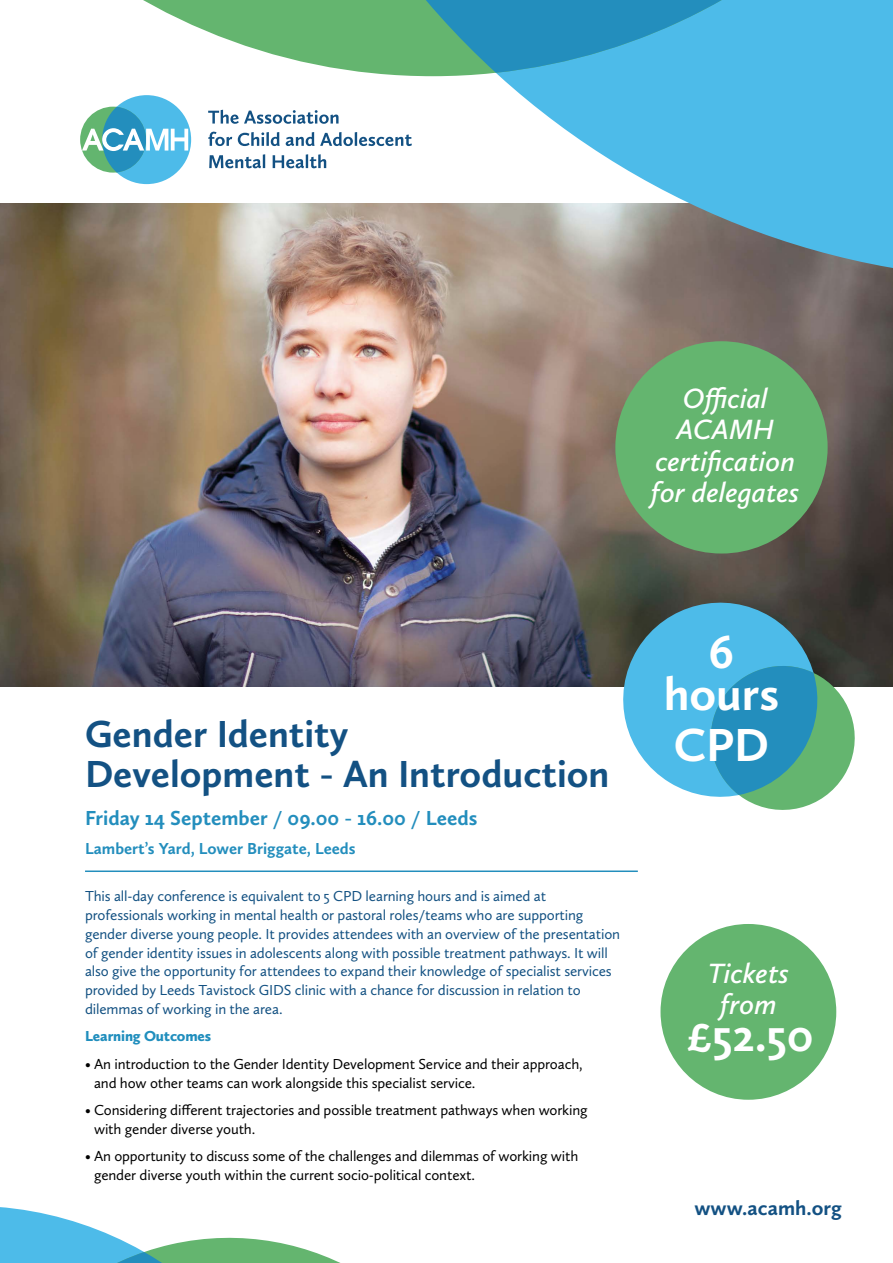
<style>
.page{position:relative;width:893px;height:1263px;background:#fff}
.page>*{position:absolute;margin:0;border:0;box-sizing:border-box;transform-origin:0 0}
.t1{font:700 48px/51px "Calluna Sans";color:#fff}
.t2{font:700 39px/40.5px "Calluna Sans";color:#135183}
.t3{font:italic 600 28.8px/31.5px "Calluna Sans";color:#fff;text-align:center}
.t4{font:700 21px "Calluna Sans";color:#238ebd}
.t5{font:700 21px "Calluna Sans";color:#135183}
.t6{font:700 16.5px "Calluna Sans";color:#238ebd}
.t7{font:15px/18.8px "Calluna Sans";letter-spacing:-.01em;color:#135182}
.t8{font:15px/18.8px "Calluna Sans";letter-spacing:-.01em;color:#000}
.t9{font:900 15px "Calluna Sans";letter-spacing:-.01em;color:#208ebd}
</style>
<div class="page">
<svg style="left:208px;top:110px;width:29px;height:14px"></svg>
<svg style="left:208px;top:132px;width:24px;height:14px"></svg>
<svg style="left:209px;top:155px;width:28px;height:13px"></svg>
<div style="left:102px;top:95px;width:89px;height:89px;background:#4dbbe9;border-radius:50%"></div>
<svg style="left:82px;top:107px;width:106px;height:65px"></svg>
<img style="left:0;top:203px;width:893px;height:483px">
<hr style="left:85px;top:870px;width:553px;height:2px;background:#238ebd">
<svg style="left:609px;top:589px;width:222px;height:206px;background:#5f9cb2"></svg>
<svg style="left:701px;top:656px;width:164px;height:154px;background:#58a8b1"></svg>
<div style="left:660px;top:924px;width:176px;height:176px;background:#64b56f;border-radius:50%"></div>
<div style="left:615px;top:341px;width:213px;height:212px;background:#64b56f;border-radius:50%"></div>
<svg style="left:237px;top:77px;width:656px;height:203px"></svg>
<svg style="left:143px;top:0;width:750px;height:77px"></svg>
<svg style="left:238px;top:0;width:655px;height:73px;background:#4eafb8"></svg>
<svg style="left:0;top:1207px;width:340px;height:56px"></svg>
<h3 class="t3" style="left:651px;top:382px;width:150px">Official<br>ACAMH certification for delegates</h3>
<h2 class="t2" style="left:85px;top:713px;width:526px">Gender Identity<br>Development - An Introduction</h2>
<h3 class="t4" style="left:85px;top:805px;width:394px">Friday 14 September / 09.00 - 16.00 / Leeds</h3>
<p class="t6" style="left:85px;top:838px;width:272px">Lambert’s Yard, Lower Briggate, Leeds</p>
<p class="t7" style="left:85px;top:887px;width:537px">This all-day conference is equivalent to 5 CPD learning hours and is aimed at professionals working in mental health or pastoral roles/teams who are supporting gender diverse young people. It provides attendees with an overview of the presentation of gender identity issues in adolescents along with possible treatment pathways. It will also give the opportunity for attendees to expand their knowledge of specialist services provided by Leeds Tavistock GIDS clinic with a chance for discussion in relation to dilemmas of working in the area.</p>
<p class="t9" style="left:85px;top:1027px;width:128px">Learning Outcomes</p>
<p class="t8" style="left:94px;top:1054px;width:490px;text-indent:-9px">• An introduction to the Gender Identity Development Service and their approach, and how other teams can work alongside this specialist service.</p>
<p class="t8" style="left:94px;top:1100px;width:495px;text-indent:-9px">• Considering different trajectories and possible treatment pathways when working with gender diverse youth.</p>
<p class="t8" style="left:94px;top:1146px;width:486px;text-indent:-9px">• An opportunity to discuss some of the challenges and dilemmas of working with gender diverse youth within the current socio-political context.</p>
<h1 class="t1" style="left:709px;top:625px;width:27px">6</h1>
<h1 class="t1" style="left:664px;top:667px;width:117px">hours<br>CPD</h1>
<h3 class="t3" style="left:708px;top:957px;width:83px">Tickets from</h3>
<h1 class="t1" style="left:686px;top:1009px;width:129px">£52.50</h1>
<h3 class="t5" style="left:694px;top:1195px;width:149px">www.acamh.org</h3>
</div>
